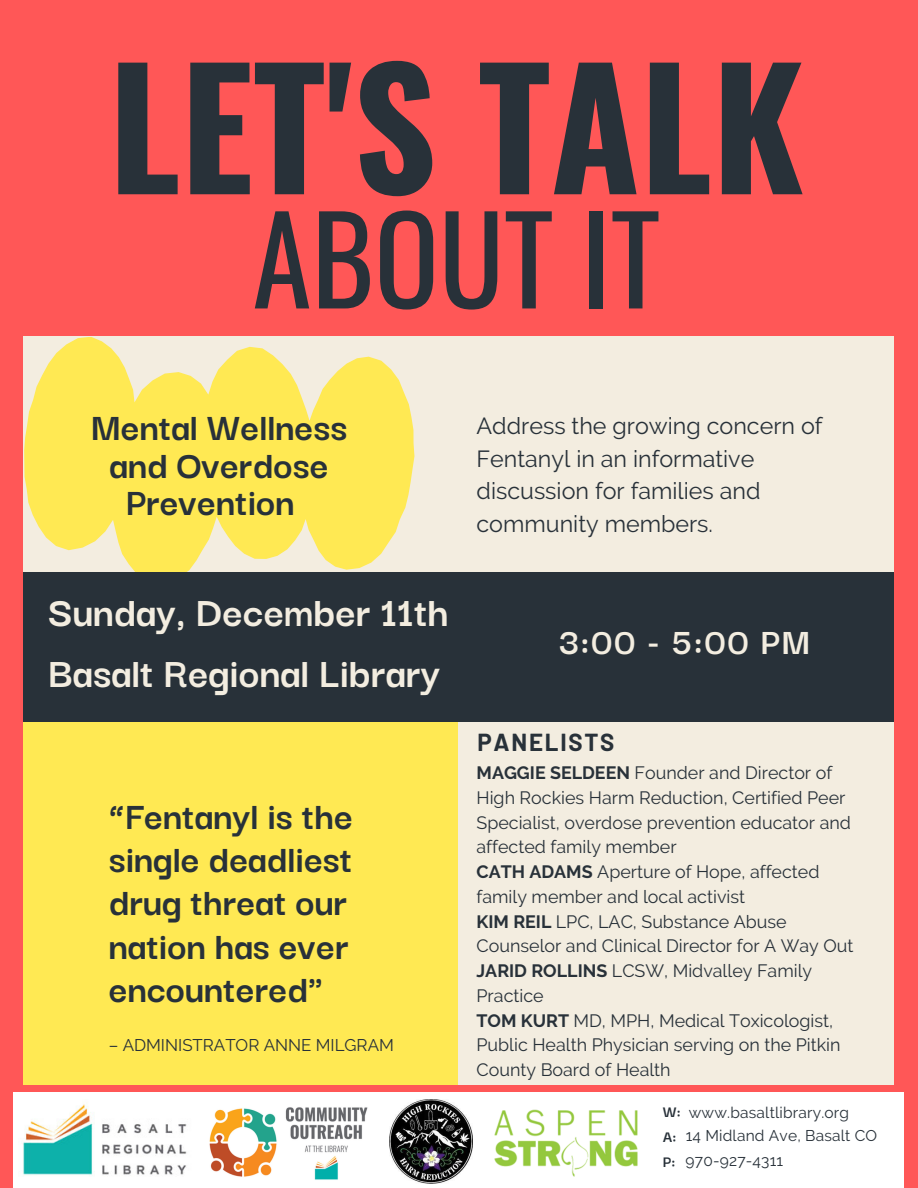
<style>
.page{position:relative;width:918px;height:1188px;background:#ff5757}
.page>*{position:absolute;margin:0;border:0;box-sizing:border-box;transform-origin:0 0}
.t1{font:700 162.45px "Oswald";color:#283139}
.t2{font:119.85px "Oswald";color:#283139}
.t3{font:700 44.4px/61.8px "Darker Grotesque";color:#f3ede0}
.t4{font:700 40.95px/43.3px "Darker Grotesque";color:#283139}
.t5{font:700 39.15px "Darker Grotesque";color:#f3ede0}
.t6{font:700 24px "Barlow";letter-spacing:.075em;color:#283139}
.t7{font:23.25px/32.5px "Raleway";color:#283139}
.t8{font:17.85px/24.8px "Raleway";color:#283139}
.t9{font:16.95px "Raleway";color:#283139}
.t10{font:15.45px/23.7px "Raleway";letter-spacing:.015em;color:#283139}
.s1{font-weight:700}
.s2{font-family:"Darker Grotesque";font-weight:700;font-size:16.95px}
</style>
<div class="page">
<div style="left:456px;top:721px;width:438px;height:364px;background:#f3ede0"></div>
<div style="left:24px;top:721px;width:434px;height:364px;background:#ffe953"></div>
<div style="left:24px;top:336px;width:870px;height:243px;background:#f3ede0"></div>
<svg style="left:23px;top:336px;width:395px;height:251px;fill:#ffe953"></svg>
<div style="left:24px;top:573px;width:870px;height:149px;background:#283139"></div>
<div style="left:14px;top:1093px;width:890px;height:95px;background:#fff"></div>
<img style="left:494px;top:1109px;width:144px;height:68px">
<img style="left:389px;top:1100px;width:83px;height:83px">
<img style="left:21px;top:1104px;width:166px;height:71px">
<img style="left:209px;top:1107px;width:159px;height:73px">
<h1 class="t1" style="left:109px;top:0;width:697px">LET'S TALK</h1>
<h2 class="t2" style="left:253px;top:165px;width:409px">ABOUT IT</h2>
<h3 class="t4" style="left:91px;top:405px;width:258px;line-height:37.7px;text-align:center">Mental Wellness and Overdose<br>Prevention</h3>
<h3 class="t7" style="left:477px;top:410px;width:347px">Address the growing concern of<br>Fentanyl in an informative discussion for families and community members.</h3>
<h3 class="t3" style="left:48px;top:578px;width:402px">Sunday, December 11th<br>Basalt Regional Library</h3>
<h3 class="t4" style="left:109px;top:791px;width:246px">”Fentanyl is the single deadliest drug threat our nation has ever encountered"</h3>
<p class="t9" style="left:109px;top:1035px;width:287px">– ADMINISTRATOR ANNE MILGRAM</p>
<h3 class="t5" style="left:559px;top:613px;width:253px">3:00 - 5:00 PM</h3>
<h3 class="t6" style="left:477px;top:727px;width:139px">PANELISTS</h3>
<p class="t8" style="left:477px;top:761px;width:378px"><span class="s1">MAGGIE SELDEEN</span> Founder and Director of High Rockies Harm Reduction, Certified Peer Specialist, overdose prevention educator and affected family member<br><span class="s1">CATH ADAMS</span> Aperture of Hope, affected family member and local activist<br><span class="s1">KIM REIL</span> LPC, LAC, Substance Abuse Counselor and Clinical Director for A Way Out <span class="s1">JARID ROLLINS</span> LCSW, Midvalley Family Practice<br><span class="s1">TOM KURT</span> MD, MPH, Medical Toxicologist, Public Health Physician serving on the Pitkin County Board of Health</p>
<p class="t10" style="left:663px;top:1100px;width:216px"><span class="s2">W:</span> www.basaltlibrary.org<br><span class="s2">A:</span> 14 Midland Ave, Basalt CO</p>
<p class="t10" style="left:663px;top:1149px;width:122px"><span class="s2">P:</span> 970-927-4311</p>
</div>
